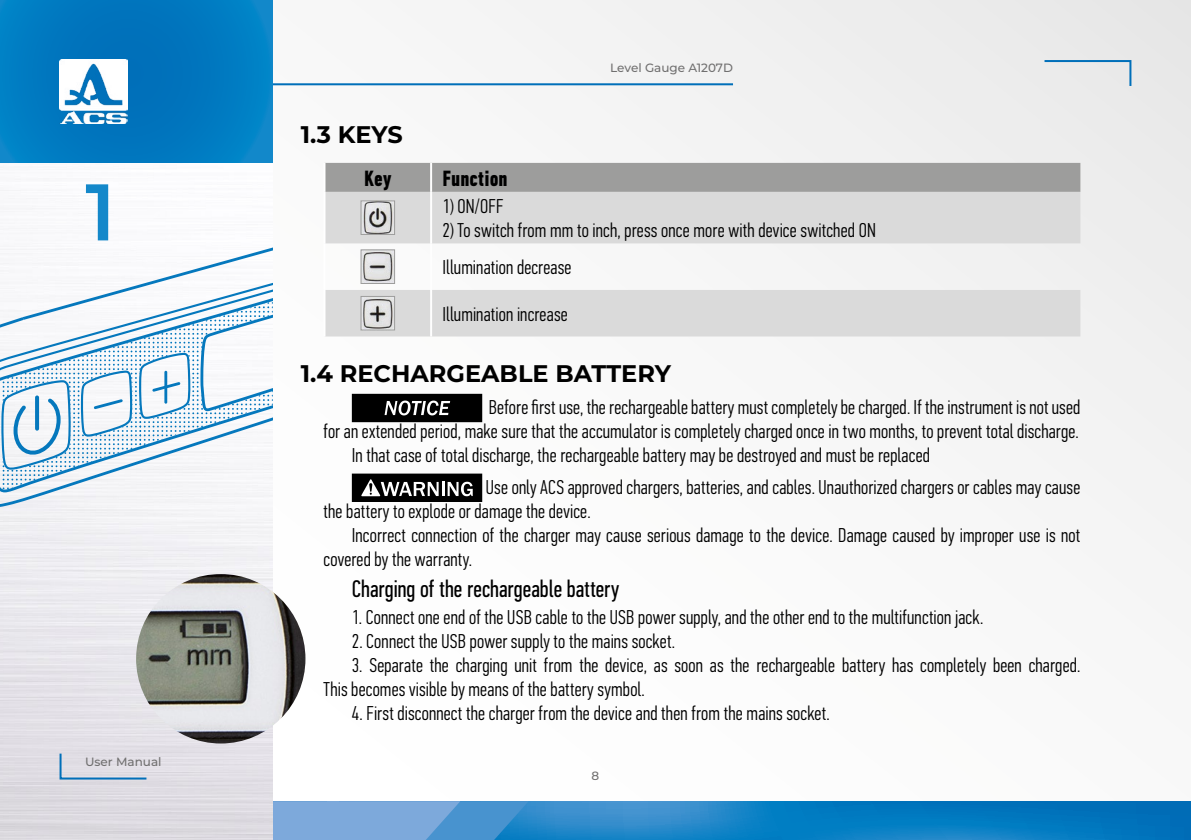
<style>
.page{position:relative;width:1191px;height:840px;background:#fff}
.page>*{position:absolute;margin:0;border:0;box-sizing:border-box;transform-origin:0 0}
.t1{font:600 80px "Montserrat";color:#1488ca}
.t2{font:24px "PF Din Text Comp Pro";color:#000}
.t3{font:700 24px "Montserrat";color:#000}
.t4{font:700 22px "PF Din Text Comp Pro";letter-spacing:.005em;color:#000}
.t5{font:300 20px/24px "PF Din Text Comp Pro";letter-spacing:.01em;color:#000}
.t6{font:500 12px "Montserrat";color:#706f6f}
</style>
<div class="page">
<div style="left:0;top:0;width:1191px;height:839px;background:#f8f8f9"></div>
<svg style="left:528px;top:801px;width:663px;height:38px;background:#107ec3"></svg>
<svg style="left:273px;top:801px;width:255px;height:38px;background:#68a0d6"></svg>
<hr style="left:228px;top:83px;width:505px;height:2px;background:#006fb9">
<img style="left:0;top:535px;width:273px;height:304px">
<svg style="left:0;top:0;width:273px;height:163px;background:#027ac0"></svg>
<svg style="left:1042px;top:59px;width:90px;height:29px"></svg>
<svg style="left:59px;top:751px;width:89px;height:29px;background:#cdd4e0"></svg>
<img style="left:60px;top:60px;width:67px;height:64px">
<svg style="left:325px;top:163px;width:755px;height:80px;background:#c3c3c3"></svg>
<div style="left:325px;top:290px;width:755px;height:46px;background:#dadada"></div>
<hr style="left:323px;top:163px;width:2px;height:29px;background:#fff">
<hr style="left:430px;top:163px;width:2px;height:29px;background:#fff">
<hr style="left:323px;top:192px;width:2px;height:51px;background:#fff">
<hr style="left:430px;top:192px;width:2px;height:51px;background:#fff">
<hr style="left:323px;top:243px;width:2px;height:47px;background:#fff">
<hr style="left:430px;top:243px;width:2px;height:47px;background:#fff">
<hr style="left:323px;top:290px;width:2px;height:46px;background:#fff">
<hr style="left:430px;top:290px;width:2px;height:46px;background:#fff">
<img style="left:363px;top:202px;width:30px;height:30px">
<div style="left:361px;top:200px;width:34px;height:34px;border:1px solid #9d9d9c"></div>
<img style="left:363px;top:251px;width:30px;height:30px">
<div style="left:361px;top:249px;width:34px;height:34px;border:1px solid #9d9d9c"></div>
<img style="left:363px;top:298px;width:30px;height:30px">
<div style="left:361px;top:296px;width:34px;height:34px;border:1px solid #9d9d9c"></div>
<div style="left:352px;top:394px;width:129px;height:27px;background:#000"></div>
<hr style="left:352px;top:420px;width:129px;height:2px;background:#000">
<svg style="left:481px;top:393px;width:1px;height:29px"></svg>
<hr style="left:352px;top:393px;width:129px;height:2px;background:#000">
<svg style="left:384px;top:400px;width:66px;height:15px"></svg>
<div style="left:352px;top:474px;width:129px;height:27px;background:#000"></div>
<svg style="left:481px;top:473px;width:1px;height:29px"></svg>
<hr style="left:352px;top:473px;width:129px;height:1px;background:#000">
<svg style="left:361px;top:479px;width:112px;height:17px"></svg>
<img style="left:136px;top:573px;width:169px;height:170px;border-radius:85px">
<svg style="left:0;top:492px;width:148px;height:43px"></svg>
<svg style="left:149px;top:247px;width:124px;height:35px"></svg>
<svg style="left:0;top:282px;width:273px;height:207px"></svg>
<h1 class="t1" style="left:85px;top:155px;width:32px">1</h1>
<p class="t6" style="left:85px;top:753px;width:78px">User Manual</p>
<p class="t3" style="left:301px;top:117px;width:103px">1.3 KEYS</p>
<p class="t6" style="left:610px;top:59px;width:124px">Level Gauge A1207D</p>
<p class="t4" style="left:364px;top:165px;width:29px">Key</p>
<p class="t4" style="left:442px;top:165px;width:67px">Function</p>
<p class="t5" style="left:442px;top:194px;width:62px">1) ON/OFF</p>
<p class="t5" style="left:442px;top:212px;width:435px;line-height:37px">2) To switch from mm to inch, press once more with device switched ON<br>Illumination decrease</p>
<p class="t5" style="left:442px;top:302px;width:127px">Illumination increase</p>
<p class="t3" style="left:301px;top:356px;width:372px">1.4 RECHARGEABLE BATTERY</p>
<p class="t5" style="left:489px;top:395px;width:593px">Before first use, the rechargeable battery must completely be charged. If the instrument is not used</p>
<p class="t5" style="left:323px;top:419px;width:757px">for an extended period, make sure that the accumulator is completely charged once in two months, to prevent total discharge.</p>
<p class="t5" style="left:352px;top:443px;width:579px">In that case of total discharge, the rechargeable battery may be destroyed and must be replaced</p>
<p class="t5" style="left:323px;top:475px;width:758px;text-indent:162px">Use only ACS approved chargers, batteries, and cables. Unauthorized chargers or cables may cause the battery to explode or damage the device.</p>
<p class="t5" style="left:323px;top:523px;width:758px;text-indent:28px">Incorrect connection of the charger may cause serious damage to the device. Damage caused by improper use is not covered by the warranty.</p>
<p class="t5" style="left:352px;top:604px;width:633px">1. Connect one end of the USB cable to the USB power supply, and the other end to the multifunction jack.</p>
<p class="t5" style="left:352px;top:628px;width:325px">2. Connect the USB power supply to the mains socket.</p>
<p class="t5" style="left:323px;top:652px;width:758px;text-indent:28px">3. Separate the charging unit from the device, as soon as the rechargeable battery has completely been charged.<br>This becomes visible by means of the battery symbol.</p>
<p class="t5" style="left:352px;top:700px;width:479px">4. First disconnect the charger from the device and then from the mains socket.</p>
<p class="t2" style="left:352px;top:575px;width:269px">Charging of the rechargeable battery</p>
<p class="t6" style="left:591px;top:766px;width:9px">8</p>
</div>
